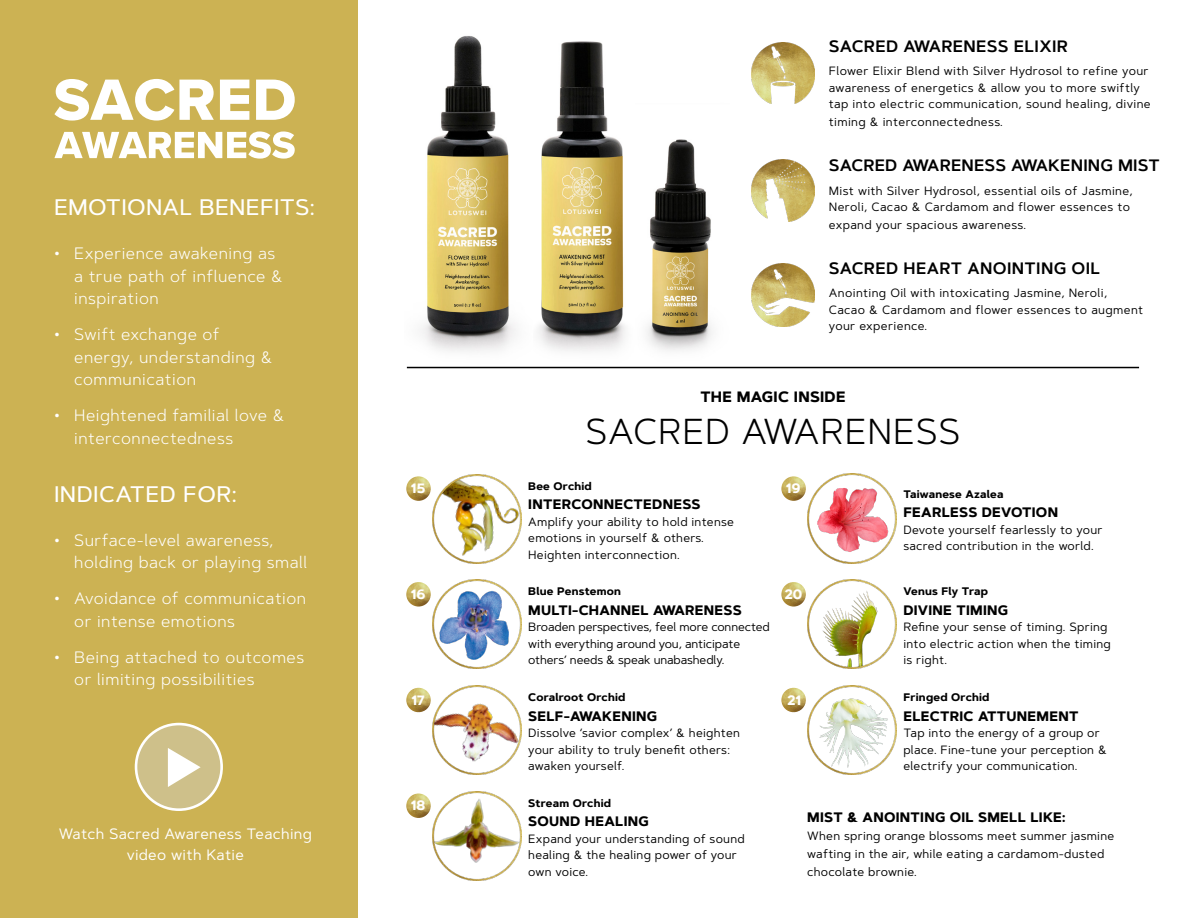
<style>
.page{position:relative;width:1188px;height:918px;background:#fff}
.page>*{position:absolute;margin:0;border:0;box-sizing:border-box;transform-origin:0 0}
.t1{font:300 36px "Artegra Sans";letter-spacing:.02em;color:#000}
.t2{font:500 22.5px "Artegra Sans";letter-spacing:.01em;color:#fff}
.t3{font:300 16.5px/22.5px "Artegra Sans";letter-spacing:.03em;color:#fff}
.t4{font:600 16.5px "Artegra Sans";letter-spacing:.02em;color:#000}
.t5{font:15px/21px "Artegra Sans";letter-spacing:.02em;color:#fff;text-align:center}
.t6{font:700 15px "Artegra Sans";letter-spacing:.02em;color:#000}
.t7{font:700 13.65px "Artegra Sans";letter-spacing:.02em;color:#000}
.t8{font:700 13.5px "Artegra Sans";color:#fff}
.t9{font:12px/16.5px "Artegra Sans";letter-spacing:.02em;color:#000}
.t10{font:12px/16.5px "Artegra Sans";letter-spacing:-.01em;color:#000}
.t11{font:700 10.95px "Artegra Sans";letter-spacing:.02em;color:#000}
</style>
<div class="page">
<div style="left:0;top:0;width:358px;height:918px;background:#ccb253"></div>
<img style="left:520px;top:41px;width:115px;height:328px">
<img style="left:635px;top:139px;width:95px;height:230px">
<img style="left:406px;top:36px;width:127px;height:332px">
<hr style="left:407px;top:367px;width:732px;height:1px;background:#000">
<img style="left:751px;top:42px;width:63px;height:61px">
<img style="left:751px;top:159px;width:63px;height:63px">
<img style="left:751px;top:264px;width:63px;height:63px">
<img style="left:406px;top:476px;width:25px;height:25px;border-radius:12px">
<img style="left:406px;top:688px;width:25px;height:24px;border-radius:12px">
<img style="left:406px;top:582px;width:25px;height:25px;border-radius:12px">
<img style="left:781px;top:476px;width:25px;height:25px;border-radius:12px">
<img style="left:406px;top:794px;width:25px;height:24px;border-radius:12px">
<img style="left:781px;top:688px;width:25px;height:24px;border-radius:12px">
<img style="left:781px;top:582px;width:25px;height:25px;border-radius:12px">
<img style="left:432px;top:474px;width:89px;height:89px">
<img style="left:432px;top:580px;width:89px;height:89px">
<img style="left:432px;top:685px;width:89px;height:90px">
<img style="left:432px;top:791px;width:89px;height:89px">
<img style="left:807px;top:474px;width:89px;height:89px">
<img style="left:807px;top:580px;width:89px;height:89px">
<img style="left:807px;top:685px;width:89px;height:90px">
<svg style="left:54px;top:79px;width:241px;height:42px"></svg>
<svg style="left:54px;top:132px;width:241px;height:27px"></svg>
<svg style="left:135px;top:723px;width:88px;height:88px"></svg>
<h2 class="t2" style="left:54px;top:191px;width:262px">EMOTIONAL BENEFITS:</h2>
<h3 class="t3" style="left:74px;top:242px;width:210px;text-indent:-20px">• Experience awakening as a true path of influence &amp; inspiration</h3>
<h3 class="t3" style="left:74px;top:323px;width:200px;text-indent:-20px">• Swift exchange of energy, understanding &amp; communication</h3>
<h3 class="t3" style="left:74px;top:404px;width:212px;text-indent:-20px">• Heightened familial love &amp; interconnectedness</h3>
<h2 class="t2" style="left:54px;top:479px;width:185px">INDICATED FOR:</h2>
<h3 class="t3" style="left:74px;top:528px;width:234px;text-indent:-20px">• Surface-level awareness, holding back or playing small</h3>
<h3 class="t3" style="left:74px;top:587px;width:233px;text-indent:-20px">• Avoidance of communication or intense emotions</h3>
<h3 class="t3" style="left:74px;top:645px;width:231px;text-indent:-20px">• Being attached to outcomes or limiting possibilities</h3>
<p class="t5" style="left:59px;top:823px;width:255px">Watch Sacred Awareness Teaching video with Katie</p>
<p class="t8" style="left:411px;top:479px;width:16px">15</p>
<p class="t8" style="left:411px;top:584px;width:16px">16</p>
<p class="t8" style="left:411px;top:690px;width:15px">17</p>
<p class="t8" style="left:411px;top:796px;width:16px">18</p>
<h3 class="t4" style="left:829px;top:34px;width:241px">SACRED AWARENESS ELIXIR</h3>
<p class="t9" style="left:829px;top:63px;width:323px">Flower Elixir Blend with Silver Hydrosol to refine your awareness of energetics &amp; allow you to more swiftly tap into electric communication, sound healing, divine</p>
<p class="t9" style="left:829px;top:114px;width:175px">timing &amp; interconnectedness.</p>
<h3 class="t4" style="left:829px;top:154px;width:333px">SACRED AWARENESS AWAKENING MIST</h3>
<p class="t9" style="left:829px;top:182px;width:305px">Mist with Silver Hydrosol, essential oils of Jasmine,<br>Neroli, Cacao &amp; Cardamom and flower essences to</p>
<p class="t9" style="left:829px;top:216px;width:199px">expand your spacious awareness.</p>
<h3 class="t4" style="left:829px;top:256px;width:273px">SACRED HEART ANOINTING OIL</h3>
<p class="t9" style="left:829px;top:285px;width:316px">Anointing Oil with intoxicating Jasmine, Neroli,<br>Cacao &amp; Cardamom and flower essences to augment your experience.</p>
<p class="t6" style="left:700px;top:386px;width:147px">THE MAGIC INSIDE</p>
<h1 class="t1" style="left:586px;top:407px;width:376px">SACRED AWARENESS</h1>
<p class="t11" style="left:528px;top:478px;width:65px">Bee Orchid</p>
<p class="t7" style="left:528px;top:494px;width:174px">INTERCONNECTEDNESS</p>
<p class="t9" style="left:528px;top:513px;width:207px">Amplify your ability to hold intense emotions in yourself &amp; others.<br>Heighten interconnection.</p>
<p class="t11" style="left:528px;top:583px;width:94px">Blue Penstemon</p>
<p class="t7" style="left:528px;top:600px;width:215px">MULTI-CHANNEL AWARENESS</p>
<p class="t10" style="left:528px;top:619px;width:243px">Broaden perspectives, feel more connected with everything around you, anticipate others’ needs &amp; speak unabashedly.</p>
<p class="t11" style="left:528px;top:689px;width:99px">Coralroot Orchid</p>
<p class="t7" style="left:528px;top:706px;width:130px">SELF-AWAKENING</p>
<p class="t9" style="left:528px;top:724px;width:213px">Dissolve ‘savior complex’ &amp; heighten your ability to truly benefit others: awaken yourself.</p>
<p class="t11" style="left:528px;top:795px;width:84px">Stream Orchid</p>
<p class="t7" style="left:528px;top:811px;width:122px">SOUND HEALING</p>
<p class="t9" style="left:528px;top:830px;width:218px">Expand your understanding of sound healing &amp; the healing power of your own voice.</p>
<p class="t8" style="left:786px;top:479px;width:16px">19</p>
<p class="t11" style="left:903px;top:486px;width:102px">Taiwanese Azalea</p>
<p class="t7" style="left:903px;top:503px;width:156px">FEARLESS DEVOTION</p>
<p class="t9" style="left:903px;top:521px;width:201px">Devote yourself fearlessly to your sacred contribution in the world.</p>
<p class="t11" style="left:903px;top:583px;width:86px">Venus Fly Trap</p>
<p class="t7" style="left:903px;top:600px;width:106px">DIVINE TIMING</p>
<p class="t9" style="left:903px;top:619px;width:209px">Refine your sense of timing. Spring into electric action when the timing is right.</p>
<p class="t11" style="left:903px;top:689px;width:88px">Fringed Orchid</p>
<p class="t7" style="left:903px;top:706px;width:177px">ELECTRIC ATTUNEMENT</p>
<p class="t9" style="left:903px;top:724px;width:205px">Tap into the energy of a group or place. Fine-tune your perception &amp; electrify your communication.</p>
<p class="t8" style="left:784px;top:584px;width:19px">20</p>
<p class="t8" style="left:787px;top:690px;width:16px">21</p>
<p class="t7" style="left:807px;top:807px;width:260px">MIST &amp; ANOINTING OIL SMELL LIKE:</p>
<p class="t9" style="left:807px;top:826px;width:309px;line-height:18px">When spring orange blossoms meet summer jasmine wafting in the air, while eating a cardamom-dusted chocolate brownie.</p>
</div>
